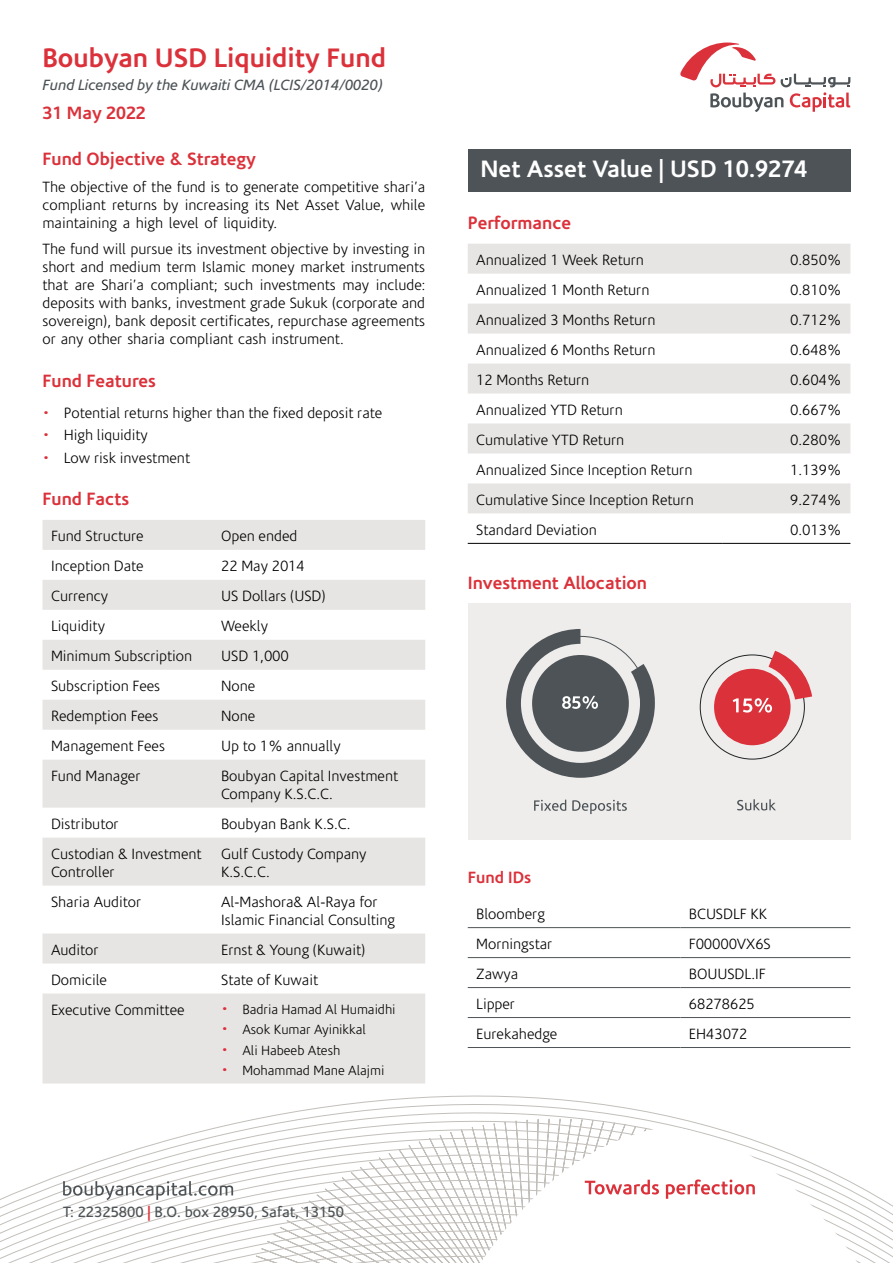
<style>
.page{position:relative;width:893px;height:1263px;background:#fff}
.page>*{position:absolute;margin:0;border:0;box-sizing:border-box;transform-origin:0 0}
.t1{font:700 27px "Corisande";color:#db313a}
.t2{font:700 24px "Corisande";color:#fff}
.t3{font:700 18px "Corisande";color:#db313a}
.t4{font:700 16.5px "Corisande";color:#db313a}
.t5{font:300 15px/18px "Corisande";color:#000}
.t6{font:italic 15px "Corisande";color:#4d5356}
.t7{font:15px "Corisande";color:#4d5356}
.t8{font:300 13.5px "Corisande";color:#000}
.s1{color:#db313a}
.s2{font-size:15px;color:#db313a}
.s3{font-weight:700;color:#db313a}
</style>
<div class="page">
<svg style="left:0;top:1095px;width:893px;height:168px"></svg>
<svg style="left:216px;top:1118px;width:634px;height:145px"></svg>
<svg style="left:585px;top:1180px;width:74px;height:14px"></svg>
<svg style="left:666px;top:1179px;width:89px;height:20px"></svg>
<svg style="left:63px;top:1181px;width:170px;height:19px"></svg>
<svg style="left:680px;top:43px;width:170px;height:69px"></svg>
<svg style="left:43px;top:520px;width:382px;height:563px;fill:#e7e5e3"></svg>
<svg style="left:468px;top:244px;width:382px;height:269px;fill:#e7e5e3"></svg>
<hr style="left:468px;top:543px;width:255px;height:1px;background:#000">
<hr style="left:723px;top:543px;width:127px;height:1px;background:#000">
<div style="left:468px;top:603px;width:382px;height:236px;background:#eeedec"></div>
<svg style="left:534px;top:800px;width:32px;height:11px"></svg>
<svg style="left:572px;top:800px;width:55px;height:14px"></svg>
<svg style="left:737px;top:799px;width:39px;height:11px"></svg>
<svg style="left:506px;top:629px;width:149px;height:149px"></svg>
<div style="left:714px;top:669px;width:77px;height:76px;background:#db313a;border-radius:50%"></div>
<svg style="left:733px;top:651px;width:79px;height:62px"></svg>
<hr style="left:468px;top:927px;width:212px;height:1px;background:#4d5356">
<hr style="left:680px;top:927px;width:170px;height:1px;background:#4d5356">
<hr style="left:468px;top:957px;width:212px;height:1px;background:#4d5356">
<hr style="left:680px;top:957px;width:170px;height:1px;background:#4d5356">
<hr style="left:468px;top:987px;width:212px;height:1px;background:#4d5356">
<hr style="left:680px;top:987px;width:170px;height:1px;background:#4d5356">
<hr style="left:468px;top:1017px;width:212px;height:1px;background:#4d5356">
<hr style="left:680px;top:1017px;width:170px;height:1px;background:#4d5356">
<hr style="left:468px;top:1047px;width:212px;height:1px;background:#4d5356">
<hr style="left:680px;top:1047px;width:170px;height:1px;background:#4d5356">
<div style="left:468px;top:149px;width:382px;height:42px;background:#4d5356"></div>
<h1 class="t1" style="left:43px;top:43px;width:345px">Boubyan USD Liquidity Fund</h1>
<p class="t6" style="left:43px;top:76px;width:341px">Fund Licensed by the Kuwaiti CMA (LCIS/2014/0020)</p>
<p class="t3" style="left:43px;top:103px;width:105px">31 May 2022</p>
<p class="t3" style="left:43px;top:149px;width:215px">Fund Objective &amp; Strategy</p>
<p class="t5" style="left:43px;top:178px;width:384px;text-align:justify">The objective of the fund is to generate competitive shari’a compliant returns by increasing its Net Asset Value, while maintaining a high level of liquidity.</p>
<p class="t5" style="left:43px;top:241px;width:384px;text-align:justify">The fund will pursue its investment objective by investing in short and medium term Islamic money market instruments that are Shari’a compliant; such investments may include: deposits with banks, investment grade Sukuk (corporate and sovereign), bank deposit certificates, repurchase agreements or any other sharia compliant cash instrument.</p>
<p class="t3" style="left:43px;top:371px;width:115px">Fund Features</p>
<p class="t5" style="left:43px;top:404px;width:341px"><span class="s1">•</span> Potential returns higher than the fixed deposit rate</p>
<p class="t5" style="left:43px;top:427px;width:107px"><span class="s1">•</span> High liquidity</p>
<p class="t5" style="left:43px;top:449px;width:149px"><span class="s1">•</span> Low risk investment</p>
<p class="t3" style="left:43px;top:489px;width:88px">Fund Facts</p>
<p class="t5" style="left:51px;top:528px;width:94px">Fund Structure</p>
<p class="t5" style="left:221px;top:528px;width:78px">Open ended</p>
<p class="t5" style="left:51px;top:558px;width:94px">Inception Date</p>
<p class="t5" style="left:221px;top:558px;width:85px">22 May 2014</p>
<p class="t5" style="left:51px;top:588px;width:59px">Currency</p>
<p class="t5" style="left:221px;top:588px;width:106px">US Dollars (USD)</p>
<p class="t5" style="left:51px;top:618px;width:55px">Liquidity</p>
<p class="t5" style="left:221px;top:618px;width:48px">Weekly</p>
<p class="t5" style="left:51px;top:648px;width:143px">Minimum Subscription</p>
<p class="t5" style="left:221px;top:648px;width:69px">USD 1,000</p>
<p class="t5" style="left:51px;top:678px;width:111px">Subscription Fees</p>
<p class="t5" style="left:221px;top:678px;width:36px">None</p>
<p class="t5" style="left:51px;top:708px;width:109px">Redemption Fees</p>
<p class="t5" style="left:221px;top:708px;width:36px">None</p>
<p class="t5" style="left:51px;top:737px;width:115px">Management Fees</p>
<p class="t5" style="left:221px;top:737px;width:121px">Up to 1% annually</p>
<p class="t5" style="left:51px;top:767px;width:91px">Fund Manager</p>
<p class="t5" style="left:221px;top:767px;width:178px">Boubyan Capital Investment<br>Company K.S.C.C.</p>
<p class="t5" style="left:51px;top:815px;width:69px">Distributor</p>
<p class="t5" style="left:221px;top:815px;width:131px">Boubyan Bank K.S.C.</p>
<p class="t5" style="left:51px;top:845px;width:152px">Custodian &amp; Investment<br>Controller</p>
<p class="t5" style="left:221px;top:845px;width:147px">Gulf Custody Company<br>K.S.C.C.</p>
<p class="t5" style="left:51px;top:893px;width:92px">Sharia Auditor</p>
<p class="t5" style="left:221px;top:893px;width:176px">Al-Mashora&amp; Al-Raya for<br>Islamic Financial Consulting</p>
<p class="t5" style="left:51px;top:941px;width:49px">Auditor</p>
<p class="t5" style="left:221px;top:941px;width:146px">Ernst &amp; Young (Kuwait)</p>
<p class="t5" style="left:51px;top:971px;width:58px">Domicile</p>
<p class="t5" style="left:221px;top:971px;width:98px">State of Kuwait</p>
<p class="t5" style="left:51px;top:1001px;width:135px">Executive Committee</p>
<p class="t8" style="left:221px;top:1002px;width:176px"><span class="s2">•</span> Badria Hamad Al Humaidhi</p>
<p class="t8" style="left:221px;top:1022px;width:146px"><span class="s2">•</span> Asok Kumar Ayinikkal</p>
<p class="t8" style="left:221px;top:1043px;width:121px"><span class="s2">•</span> Ali Habeeb Atesh</p>
<p class="t8" style="left:221px;top:1063px;width:165px"><span class="s2">•</span> Mohammad Mane Alajmi</p>
<h2 class="t2" style="left:480px;top:155px;width:329px">Net Asset Value | USD 10.9274</h2>
<p class="t3" style="left:468px;top:213px;width:105px">Performance</p>
<p class="t5" style="left:476px;top:251px;width:169px">Annualized 1 Week Return</p>
<p class="t5" style="left:790px;top:251px;width:53px">0.850%</p>
<p class="t5" style="left:476px;top:281px;width:175px">Annualized 1 Month Return</p>
<p class="t5" style="left:790px;top:281px;width:53px">0.810%</p>
<p class="t5" style="left:476px;top:311px;width:181px">Annualized 3 Months Return</p>
<p class="t5" style="left:790px;top:311px;width:53px">0.712%</p>
<p class="t5" style="left:476px;top:341px;width:181px">Annualized 6 Months Return</p>
<p class="t5" style="left:790px;top:341px;width:53px">0.648%</p>
<p class="t5" style="left:476px;top:371px;width:115px">12 Months Return</p>
<p class="t5" style="left:790px;top:371px;width:53px">0.604%</p>
<p class="t5" style="left:476px;top:401px;width:148px">Annualized YTD Return</p>
<p class="t5" style="left:790px;top:401px;width:53px">0.667%</p>
<p class="t5" style="left:476px;top:431px;width:149px">Cumulative YTD Return</p>
<p class="t5" style="left:790px;top:431px;width:53px">0.280%</p>
<p class="t5" style="left:476px;top:461px;width:218px">Annualized Since Inception Return</p>
<p class="t5" style="left:790px;top:461px;width:53px">1.139%</p>
<p class="t5" style="left:476px;top:491px;width:219px">Cumulative Since Inception Return</p>
<p class="t5" style="left:790px;top:491px;width:53px">9.274%</p>
<p class="t5" style="left:476px;top:521px;width:122px">Standard Deviation</p>
<p class="t5" style="left:790px;top:521px;width:53px">0.013%</p>
<p class="t3" style="left:468px;top:572px;width:181px">Investment Allocation</p>
<p class="t4" style="left:468px;top:868px;width:65px">Fund IDs</p>
<p class="t5" style="left:476px;top:905px;width:70px">Bloomberg</p>
<p class="t5" style="left:689px;top:905px;width:80px">BCUSDLF KK</p>
<p class="t5" style="left:476px;top:935px;width:78px">Morningstar</p>
<p class="t5" style="left:689px;top:935px;width:83px">F00000VX6S</p>
<p class="t5" style="left:476px;top:965px;width:44px">Zawya</p>
<p class="t5" style="left:689px;top:965px;width:78px">BOUUSDL.IF</p>
<p class="t5" style="left:476px;top:995px;width:40px">Lipper</p>
<p class="t5" style="left:689px;top:995px;width:67px">68278625</p>
<p class="t5" style="left:476px;top:1025px;width:83px">Eurekahedge</p>
<p class="t5" style="left:689px;top:1025px;width:60px">EH43072</p>
<p class="t7" style="left:63px;top:1203px;width:282px">T: 22325800 <span class="s3">|</span> B.O. box 28950, Safat, 13150</p>
</div>
